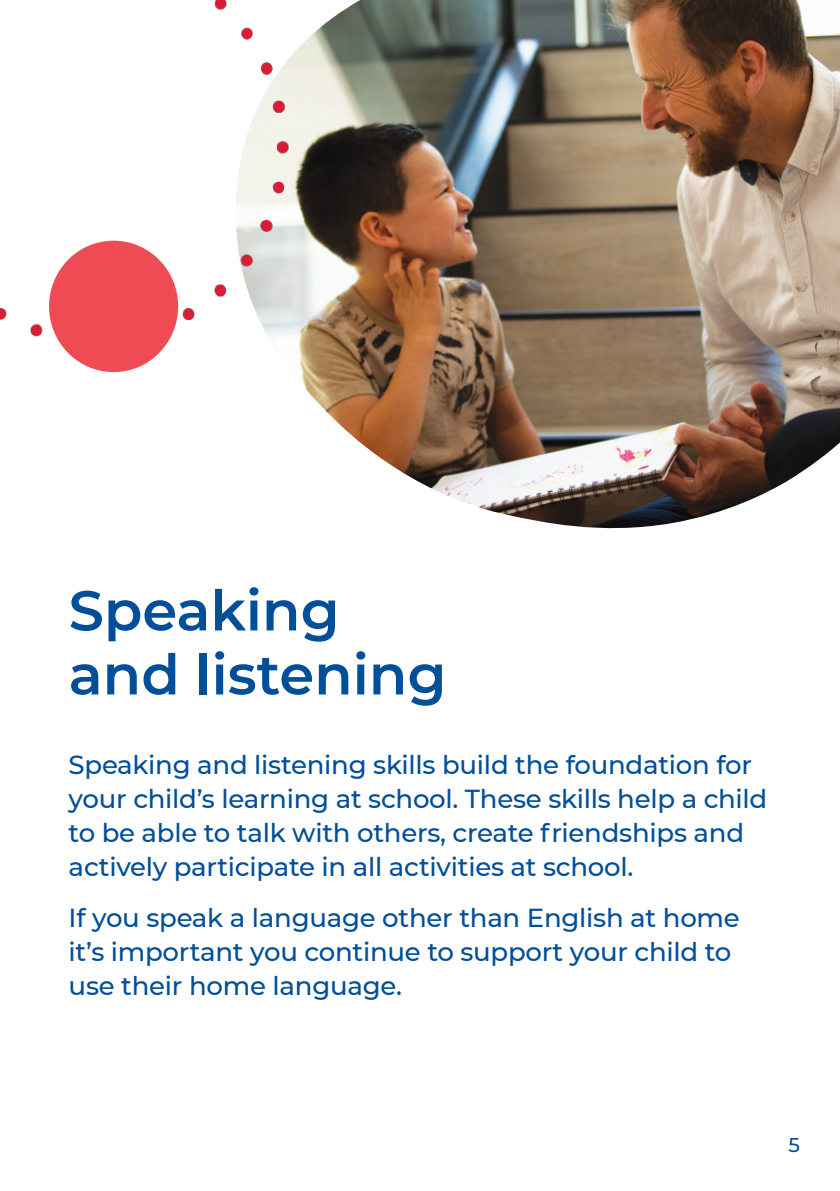
<style>
.page{position:relative;width:840px;height:1191px;background:#fff}
.page>*{position:absolute;margin:0;border:0;box-sizing:border-box;transform-origin:0 0}
.Heading_2_-_blue{font:600 56px/64px "Montserrat";color:#014e99}
.Section_intro_text{font:500 26px/34px "Montserrat";letter-spacing:-.01em;color:#014e99}
.t1{font:500 20px "Montserrat";color:#014e99}
</style>
<div class="page">
<img style="left:277px;top:0;width:562px;height:529px">
<img style="left:0;top:0;width:297px;height:351px">
<div style="left:49px;top:241px;width:129px;height:131px;background:#ef4b55;border-radius:50%"></div>
<p class="Heading_2_-_blue" style="left:69px;top:576px;width:379px">Speaking and listening</p>
<p class="Section_intro_text" style="left:69px;top:746px;width:699px">Speaking and listening skills build the foundation for your child’s learning at school. These skills help a child to be able to talk with others, create friendships and actively participate in all activities at school.</p>
<p class="Section_intro_text" style="left:69px;top:899px;width:672px">If you speak a language other than English at home it’s important you continue to support your child to use their home language.</p>
<p class="t1" style="left:788px;top:1131px;width:13px">5</p>
</div>
